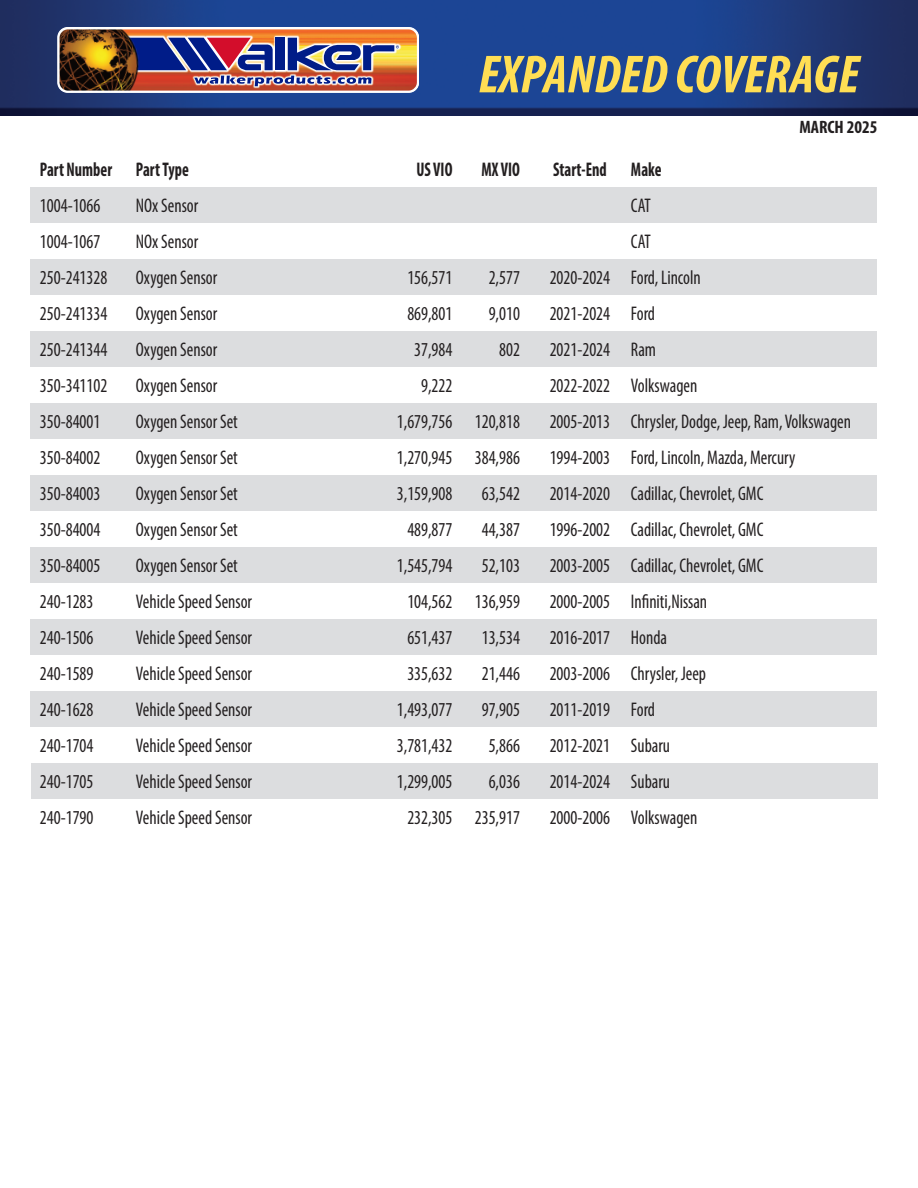
<style>
.page{position:relative;width:918px;height:1188px;background:#fff}
.page>*{position:absolute;margin:0;border:0;box-sizing:border-box;transform-origin:0 0}
.t1{font:italic 700 condensed 54px "Myriad Pro";color:#ffde54}
.t2{font:condensed 19.8px "Myriad Pro";color:#231f20;scale:.91 1}
.t3{font:700 condensed 19.8px "Myriad Pro";color:#231f20;scale:.82 1}
.t4{font:700 condensed 18px "Myriad Pro";color:#231f20}
</style>
<div class="page">
<div style="left:31px;top:763px;width:846px;height:36px;background:#dcdddf"></div>
<div style="left:30px;top:187px;width:846px;height:35px;background:#dcdddf"></div>
<div style="left:30px;top:259px;width:846px;height:35px;background:#dcdddf"></div>
<div style="left:30px;top:331px;width:846px;height:35px;background:#dcdddf"></div>
<div style="left:30px;top:403px;width:846px;height:35px;background:#dcdddf"></div>
<div style="left:30px;top:475px;width:846px;height:35px;background:#dcdddf"></div>
<div style="left:30px;top:547px;width:846px;height:35px;background:#dcdddf"></div>
<div style="left:30px;top:619px;width:846px;height:35px;background:#dcdddf"></div>
<div style="left:30px;top:691px;width:846px;height:35px;background:#dcdddf"></div>
<img style="left:0;top:0;width:918px;height:115px">
<svg style="left:57px;top:27px;width:362px;height:66px;background:#96646e"></svg>
<img style="left:58px;top:28px;width:82px;height:64px">
<div style="left:57px;top:27px;width:362px;height:66px;border:2px solid #fff;border-radius:9px"></div>
<p class="t1" style="left:479px;top:41px;width:382px">EXPANDED COVERAGE</p>
<p class="t4" style="left:799px;top:116px;width:80px">MARCH 2025</p>
<p class="t3" style="left:40px;top:157px;width:183px">Part Number Part Type</p>
<p class="t3" style="left:416px;top:157px;width:45px">US VIO</p>
<p class="t3" style="left:482px;top:157px;width:48px">MX VIO</p>
<p class="t3" style="left:553px;top:157px;width:134px">Start-End Make</p>
<p class="t2" style="left:40px;top:193px;width:68px">1004-1066</p>
<p class="t2" style="left:136px;top:193px;width:70px">NOx Sensor</p>
<p class="t2" style="left:631px;top:193px;width:23px">CAT</p>
<p class="t2" style="left:40px;top:229px;width:68px">1004-1067</p>
<p class="t2" style="left:136px;top:229px;width:70px">NOx Sensor</p>
<p class="t2" style="left:631px;top:229px;width:23px">CAT</p>
<p class="t2" style="left:40px;top:265px;width:76px">250-241328</p>
<p class="t2" style="left:136px;top:265px;width:91px">Oxygen Sensor</p>
<p class="t2" style="left:407px;top:265px;width:51px">156,571</p>
<p class="t2" style="left:489px;top:265px;width:36px">2,577</p>
<p class="t2" style="left:550px;top:265px;width:168px">2020-2024 Ford, Lincoln</p>
<p class="t2" style="left:40px;top:301px;width:76px">250-241334</p>
<p class="t2" style="left:136px;top:301px;width:91px">Oxygen Sensor</p>
<p class="t2" style="left:407px;top:301px;width:51px">869,801</p>
<p class="t2" style="left:489px;top:301px;width:36px">9,010</p>
<p class="t2" style="left:550px;top:301px;width:117px">2021-2024 Ford</p>
<p class="t2" style="left:40px;top:337px;width:76px">250-241344</p>
<p class="t2" style="left:136px;top:337px;width:91px">Oxygen Sensor</p>
<p class="t2" style="left:414px;top:337px;width:43px">37,984</p>
<p class="t2" style="left:499px;top:337px;width:24px">802</p>
<p class="t2" style="left:550px;top:337px;width:118px">2021-2024 Ram</p>
<p class="t2" style="left:40px;top:373px;width:76px">350-341102</p>
<p class="t2" style="left:136px;top:373px;width:91px">Oxygen Sensor</p>
<p class="t2" style="left:421px;top:373px;width:36px">9,222</p>
<p class="t2" style="left:550px;top:373px;width:164px">2022-2022 Volkswagen</p>
<p class="t2" style="left:40px;top:409px;width:68px">350-84001</p>
<p class="t2" style="left:136px;top:409px;width:113px">Oxygen Sensor Set</p>
<p class="t2" style="left:397px;top:409px;width:137px">1,679,756 120,818</p>
<p class="t2" style="left:550px;top:409px;width:333px">2005-2013 Chrysler, Dodge, Jeep, Ram, Volkswagen</p>
<p class="t2" style="left:40px;top:445px;width:68px">350-84002</p>
<p class="t2" style="left:136px;top:445px;width:113px">Oxygen Sensor Set</p>
<p class="t2" style="left:397px;top:445px;width:137px">1,270,945 384,986</p>
<p class="t2" style="left:550px;top:445px;width:271px">1994-2003 Ford, Lincoln, Mazda, Mercury</p>
<p class="t2" style="left:40px;top:481px;width:68px">350-84003</p>
<p class="t2" style="left:136px;top:481px;width:113px">Oxygen Sensor Set</p>
<p class="t2" style="left:397px;top:481px;width:62px">3,159,908</p>
<p class="t2" style="left:482px;top:481px;width:43px">63,542</p>
<p class="t2" style="left:550px;top:481px;width:236px">2014-2020 Cadillac, Chevrolet, GMC</p>
<p class="t2" style="left:40px;top:517px;width:68px">350-84004</p>
<p class="t2" style="left:136px;top:517px;width:113px">Oxygen Sensor Set</p>
<p class="t2" style="left:407px;top:517px;width:51px">489,877</p>
<p class="t2" style="left:482px;top:517px;width:43px">44,387</p>
<p class="t2" style="left:550px;top:517px;width:236px">1996-2002 Cadillac, Chevrolet, GMC</p>
<p class="t2" style="left:40px;top:553px;width:68px">350-84005</p>
<p class="t2" style="left:136px;top:553px;width:113px">Oxygen Sensor Set</p>
<p class="t2" style="left:397px;top:553px;width:62px">1,545,794</p>
<p class="t2" style="left:482px;top:553px;width:43px">52,103</p>
<p class="t2" style="left:550px;top:553px;width:236px">2003-2005 Cadillac, Chevrolet, GMC</p>
<p class="t2" style="left:40px;top:589px;width:60px">240-1283</p>
<p class="t2" style="left:136px;top:589px;width:129px">Vehicle Speed Sensor</p>
<p class="t2" style="left:407px;top:589px;width:125px">104,562 136,959</p>
<p class="t2" style="left:550px;top:589px;width:175px">2000-2005 Infiniti,Nissan</p>
<p class="t2" style="left:40px;top:625px;width:60px">240-1506</p>
<p class="t2" style="left:136px;top:625px;width:129px">Vehicle Speed Sensor</p>
<p class="t2" style="left:407px;top:625px;width:51px">651,437</p>
<p class="t2" style="left:482px;top:625px;width:43px">13,534</p>
<p class="t2" style="left:550px;top:625px;width:131px">2016-2017 Honda</p>
<p class="t2" style="left:40px;top:661px;width:60px">240-1589</p>
<p class="t2" style="left:136px;top:661px;width:129px">Vehicle Speed Sensor</p>
<p class="t2" style="left:407px;top:661px;width:51px">335,632</p>
<p class="t2" style="left:482px;top:661px;width:43px">21,446</p>
<p class="t2" style="left:550px;top:661px;width:173px">2003-2006 Chrysler, Jeep</p>
<p class="t2" style="left:40px;top:697px;width:60px">240-1628</p>
<p class="t2" style="left:136px;top:697px;width:129px">Vehicle Speed Sensor</p>
<p class="t2" style="left:397px;top:697px;width:62px">1,493,077</p>
<p class="t2" style="left:482px;top:697px;width:43px">97,905</p>
<p class="t2" style="left:550px;top:697px;width:117px">2011-2019 Ford</p>
<p class="t2" style="left:40px;top:733px;width:60px">240-1704</p>
<p class="t2" style="left:136px;top:733px;width:129px">Vehicle Speed Sensor</p>
<p class="t2" style="left:397px;top:733px;width:62px">3,781,432</p>
<p class="t2" style="left:489px;top:733px;width:36px">5,866</p>
<p class="t2" style="left:550px;top:733px;width:134px">2012-2021 Subaru</p>
<p class="t2" style="left:40px;top:769px;width:60px">240-1705</p>
<p class="t2" style="left:136px;top:769px;width:129px">Vehicle Speed Sensor</p>
<p class="t2" style="left:397px;top:769px;width:62px">1,299,005</p>
<p class="t2" style="left:489px;top:769px;width:36px">6,036</p>
<p class="t2" style="left:550px;top:769px;width:134px">2014-2024 Subaru</p>
<p class="t2" style="left:40px;top:805px;width:60px">240-1790</p>
<p class="t2" style="left:136px;top:805px;width:129px">Vehicle Speed Sensor</p>
<p class="t2" style="left:407px;top:805px;width:125px">232,305 235,917</p>
<p class="t2" style="left:550px;top:805px;width:164px">2000-2006 Volkswagen</p>
</div>
